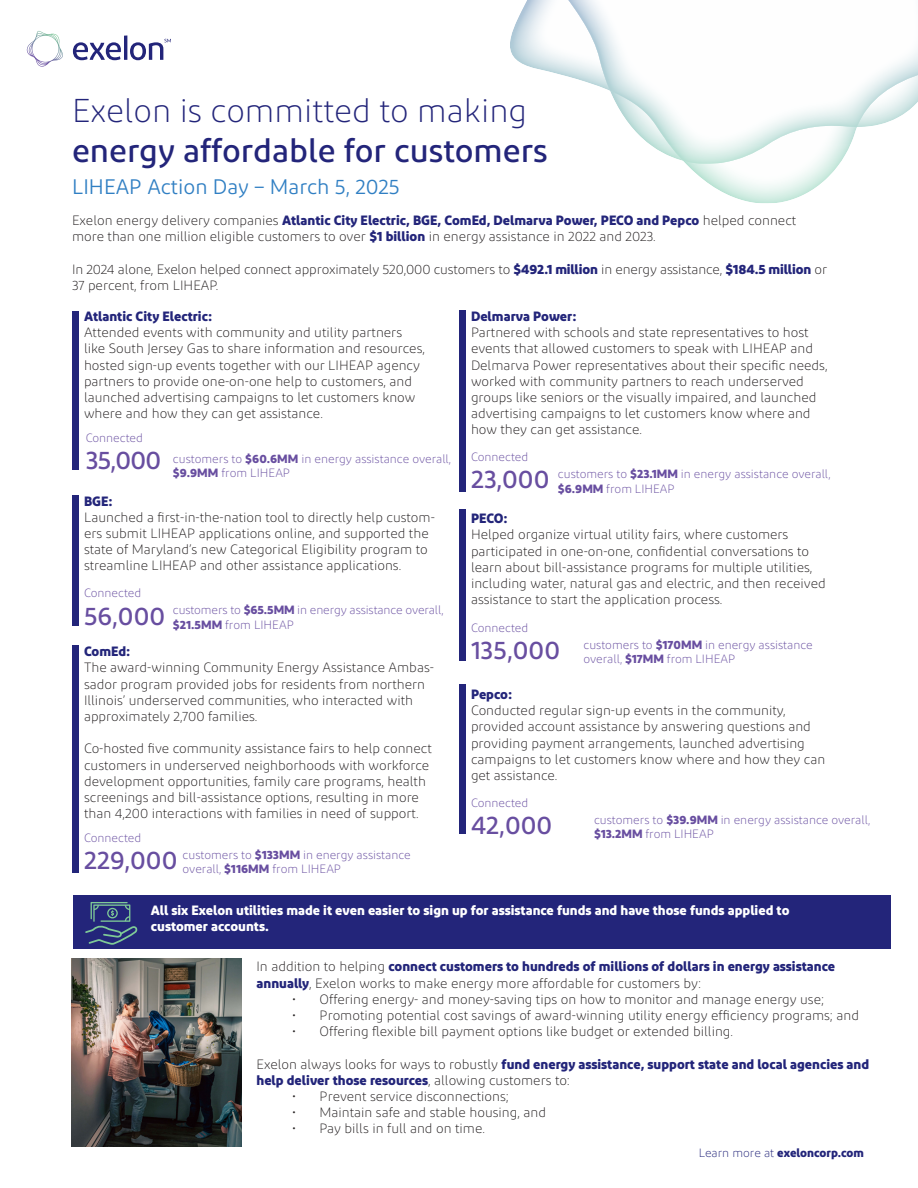
<style>
.page{position:relative;width:918px;height:1188px;background:#fff}
.page>*{position:absolute;margin:0;border:0;box-sizing:border-box;transform-origin:0 0}
.t1{font:500 33px "Diodrum";color:#23257a}
.t2{font:300 33px "Diodrum";color:#23257a}
.t3{font:500 25.5px "Diodrum";color:#684ea0}
.t4{font:21px "Diodrum";color:#307fc3}
.t5{font:300 13.5px/16.2px "Diodrum";color:#231f20}
.t6{font:700 13.5px/16.2px "Diodrum";color:#23257a}
.t7{font:700 13.5px/16.2px "Diodrum";color:#fff}
.t8{font:300 12px/14.4px "Diodrum";color:#684ea0}
.t9{font:700 12px "Diodrum";color:#23257a}
.s1{font-weight:700;color:#23257a}
.s2{font-weight:700}
.s3{font-weight:300;color:#231f20}
.s4{font-weight:300}
</style>
<div class="page">
<svg style="left:73px;top:35px;width:98px;height:25px"></svg>
<svg style="left:27px;top:31px;width:36px;height:36px"></svg>
<div style="left:72px;top:311px;width:6px;height:159px;background:#23257a"></div>
<div style="left:459px;top:311px;width:6px;height:181px;background:#23257a"></div>
<div style="left:72px;top:495px;width:6px;height:131px;background:#23257a"></div>
<div style="left:459px;top:510px;width:6px;height:151px;background:#23257a"></div>
<div style="left:72px;top:645px;width:6px;height:227px;background:#23257a"></div>
<div style="left:459px;top:684px;width:6px;height:150px;background:#23257a"></div>
<svg style="left:510px;top:0;width:408px;height:203px"></svg>
<div style="left:73px;top:895px;width:818px;height:54px;background:#23257a"></div>
<svg style="left:85px;top:902px;width:53px;height:43px"></svg>
<img style="left:72px;top:958px;width:170px;height:189px">
<p class="t2" style="left:72px;top:91px;width:457px">Exelon is committed to making</p>
<p class="t1" style="left:72px;top:130px;width:477px">energy affordable for customers</p>
<p class="t4" style="left:72px;top:174px;width:329px">LIHEAP Action Day – March 5, 2025</p>
<p class="t5" style="left:72px;top:212px;width:726px">Exelon energy delivery companies <span class="s1">Atlantic City Electric, BGE, ComEd, Delmarva Power, PECO and Pepco</span> helped connect more than one million eligible customers to over <span class="s1">$1 billion</span> in energy assistance in 2022 and 2023.</p>
<p class="t5" style="left:72px;top:261px;width:757px">In 2024 alone, Exelon helped connect approximately 520,000 customers to <span class="s1">$492.1 million</span> in energy assistance, <span class="s1">$184.5 million</span> or<br>37 percent, from LIHEAP.</p>
<p class="t6" style="left:84px;top:308px;width:130px">Atlantic City Electric:</p>
<p class="t5" style="left:84px;top:324px;width:343px">Attended events with community and utility partners like South Jersey Gas to share information and resources, hosted sign-up events together with our LIHEAP agency partners to provide one-on-one help to customers, and launched advertising campaigns to let customers know where and how they can get assistance.</p>
<p class="t8" style="left:86px;top:431px;width:59px">Connected</p>
<p class="t3" style="left:86px;top:445px;width:77px">35,000</p>
<p class="t8" style="left:173px;top:451px;width:280px">customers to <span class="s2">$60.6MM</span> in energy assistance overall, <span class="s2">$9.9MM</span> from LIHEAP</p>
<p class="t6" style="left:84px;top:492px;width:30px">BGE:</p>
<p class="t5" style="left:84px;top:509px;width:352px">Launched a first-in-the-nation tool to directly help custom&shy;ers submit LIHEAP applications online, and supported the state of Maryland’s new Categorical Eligibility program to streamline LIHEAP and other assistance applications.</p>
<p class="t8" style="left:84px;top:586px;width:59px">Connected</p>
<p class="t3" style="left:84px;top:600px;width:83px">56,000</p>
<p class="t8" style="left:173px;top:603px;width:272px">customers to <span class="s2">$65.5MM</span> in energy assistance overall,</p>
<p class="t8" style="left:173px;top:617px;width:122px"><span class="s2">$21.5MM</span> from LIHEAP</p>
<p class="t6" style="left:84px;top:643px;width:48px">ComEd:</p>
<p class="t5" style="left:84px;top:659px;width:351px">The award-winning Community Energy Assistance Ambas&shy;sador program provided jobs for residents from northern Illinois’ underserved communities, who interacted with approximately 2,700 families.</p>
<p class="t5" style="left:84px;top:740px;width:349px">Co-hosted five community assistance fairs to help connect customers in underserved neighborhoods with workforce development opportunities, family care programs, health screenings and bill-assistance options, resulting in more than 4,200 interactions with families in need of support.</p>
<p class="t8" style="left:84px;top:830px;width:59px">Connected</p>
<p class="t6" style="left:471px;top:308px;width:107px">Delmarva Power:</p>
<p class="t5" style="left:471px;top:324px;width:358px">Partnered with schools and state representatives to host events that allowed customers to speak with LIHEAP and Delmarva Power representatives about their specific needs, worked with community partners to reach underserved groups like seniors or the visually impaired, and launched advertising campaigns to let customers know where and how they can get assistance.</p>
<p class="t8" style="left:471px;top:450px;width:59px">Connected</p>
<p class="t3" style="left:471px;top:464px;width:80px">23,000</p>
<p class="t8" style="left:558px;top:467px;width:274px">customers to <span class="s2">$23.1MM</span> in energy assistance overall, <span class="s2">$6.9MM</span> from LIHEAP</p>
<p class="t6" style="left:471px;top:510px;width:38px">PECO:</p>
<p class="t5" style="left:471px;top:527px;width:356px">Helped organize virtual utility fairs, where customers participated in one-on-one, confidential conversations to learn about bill-assistance programs for multiple utilities, including water, natural gas and electric, and then received assistance to start the application process.</p>
<p class="t8" style="left:471px;top:620px;width:59px">Connected</p>
<p class="t3" style="left:471px;top:634px;width:91px">135,000</p>
<p class="t8" style="left:584px;top:637px;width:231px">customers to <span class="s2">$170MM</span> in energy assistance overall, <span class="s2">$17MM</span> from LIHEAP</p>
<p class="t6" style="left:471px;top:686px;width:43px">Pepco:</p>
<p class="t5" style="left:471px;top:702px;width:356px">Conducted regular sign-up events in the community, provided account assistance by answering questions and providing payment arrangements, launched advertising campaigns to let customers know where and how they can get assistance.</p>
<p class="t8" style="left:471px;top:795px;width:59px">Connected</p>
<p class="t3" style="left:471px;top:809px;width:83px">42,000</p>
<p class="t8" style="left:594px;top:812px;width:278px">customers to <span class="s2">$39.9MM</span> in energy assistance overall, <span class="s2">$13.2MM</span> from LIHEAP</p>
<p class="t8" style="left:183px;top:848px;width:230px">customers to <span class="s2">$133MM</span> in energy assistance</p>
<p class="t8" style="left:183px;top:862px;width:160px">overall, <span class="s2">$116MM</span> from LIHEAP</p>
<p class="t3" style="left:84px;top:844px;width:95px">229,000</p>
<p class="t7" style="left:151px;top:902px;width:640px">All six Exelon utilities made it even easier to sign up for assistance funds and have those funds applied to customer accounts.</p>
<p class="t5" style="left:256px;top:958px;width:580px">In addition to helping <span class="s1">connect customers to hundreds of millions of dollars in energy assistance annually</span>, Exelon works to make energy more affordable for customers by:</p>
<p class="t5" style="left:292px;top:991px;width:533px">• Offering energy- and money-saving tips on how to monitor and manage energy use;</p>
<p class="t5" style="left:292px;top:1007px;width:568px">• Promoting potential cost savings of award-winning utility energy efficiency programs; and</p>
<p class="t5" style="left:292px;top:1023px;width:442px">• Offering flexible bill payment options like budget or extended billing.</p>
<p class="t6" style="left:256px;top:1055px;width:614px"><span class="s3">Exelon always looks for ways to robustly</span> fund energy assistance, support state and local agencies and help deliver those resources<span class="s3">, allowing customers to:</span></p>
<p class="t5" style="left:292px;top:1088px;width:218px">• Prevent service disconnections;</p>
<p class="t5" style="left:292px;top:1104px;width:255px">• Maintain safe and stable housing, and</p>
<p class="t5" style="left:292px;top:1120px;width:194px">• Pay bills in full and on time.</p>
<p class="t9" style="left:699px;top:1145px;width:167px"><span class="s4">Learn more at</span> exeloncorp.com</p>
</div>
